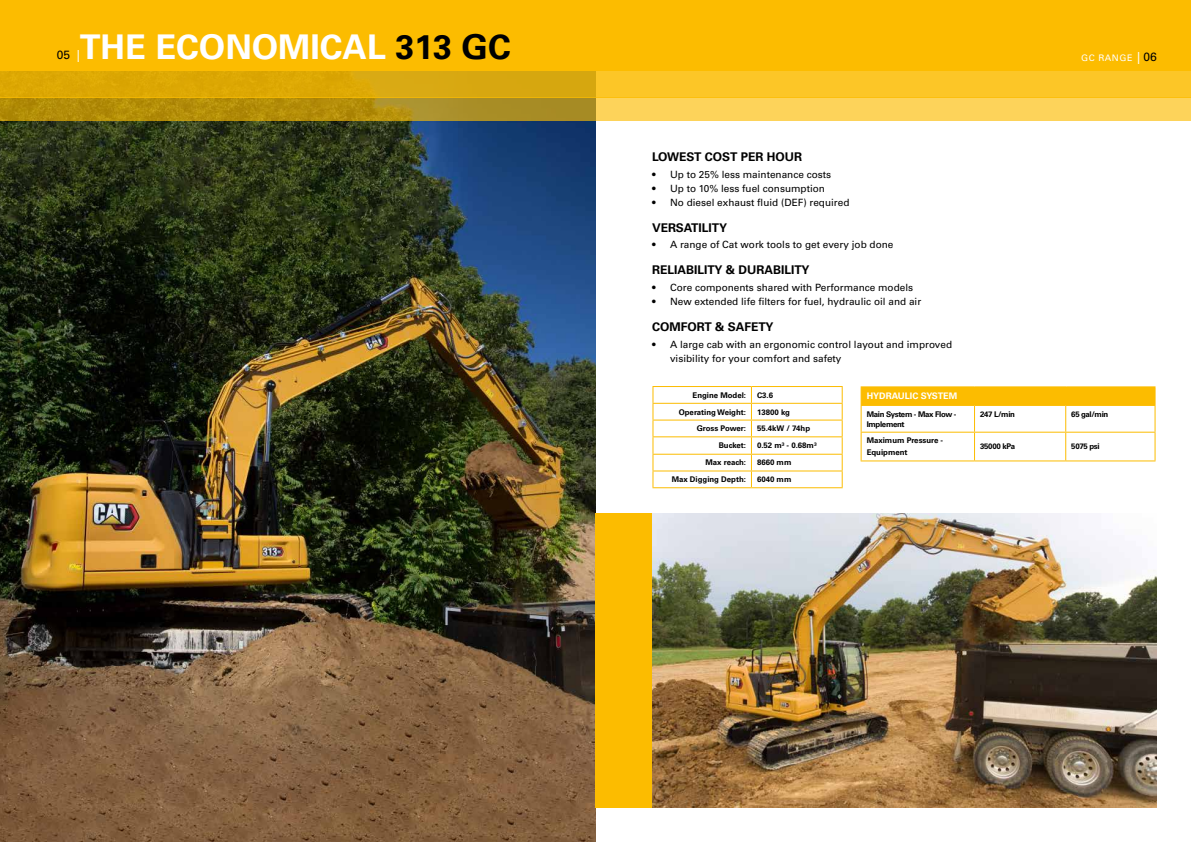
<style>
.page{position:relative;width:1191px;height:842px;background:#fff}
.page>*{position:absolute;margin:0;border:0;box-sizing:border-box;transform-origin:0 0}
.t1{font:700 34px "Univers LT Std";color:#fff}
.t2{font:700 12px "Univers LT Std";color:#000}
.t3{font:12px "Univers LT Std";color:#000}
.t4{font:10px/14px "Univers LT Std";color:#000}
.t5{font:700 9px "Univers LT Std";color:#fff}
.t6{font:9px "Univers LT Std";letter-spacing:.06em;color:#fff}
.t7{font:700 7.8px/12px "Univers LT Std";color:#000}
.t8{font:700 7.8px/10px "Univers LT Std";letter-spacing:-.04em;color:#000}
.s1{color:#000}
.s2{color:#fff}
.s3{font-size:12px}
.s4{font-size:12px;color:#000}
</style>
<div class="page">
<img style="left:0;top:121px;width:595px;height:721px">
<div style="left:0;top:0;width:1191px;height:56px;background:#fcbc00"></div>
<svg style="left:0;top:56px;width:1191px;height:41px;background:#f1b80f"></svg>
<svg style="left:0;top:97px;width:1191px;height:24px;background:#d7b034"></svg>
<hr style="left:860px;top:386px;width:114px;height:1px;background:#fcbc00">
<hr style="left:974px;top:386px;width:92px;height:1px;background:#fcbc00">
<svg style="left:860px;top:387px;width:295px;height:73px"></svg>
<hr style="left:860px;top:460px;width:114px;height:1px;background:#fcbc00">
<hr style="left:974px;top:460px;width:91px;height:1px;background:#fcbc00">
<hr style="left:1065px;top:460px;width:90px;height:1px;background:#fcbc00">
<hr style="left:1066px;top:386px;width:89px;height:1px;background:#fcbc00">
<img style="left:652px;top:513px;width:505px;height:295px">
<div style="left:595px;top:513px;width:57px;height:295px;background:#fcbc00"></div>
<hr style="left:652px;top:403px;width:99px;height:1px;background:#fcbc00">
<hr style="left:751px;top:403px;width:91px;height:1px;background:#fcbc00">
<hr style="left:652px;top:420px;width:99px;height:1px;background:#fcbc00">
<hr style="left:751px;top:420px;width:91px;height:1px;background:#fcbc00">
<hr style="left:652px;top:436px;width:99px;height:1px;background:#fcbc00">
<hr style="left:751px;top:436px;width:91px;height:1px;background:#fcbc00">
<hr style="left:652px;top:454px;width:99px;height:1px;background:#fcbc00">
<hr style="left:751px;top:454px;width:91px;height:1px;background:#fcbc00">
<hr style="left:652px;top:470px;width:99px;height:1px;background:#fcbc00">
<svg style="left:652px;top:387px;width:1px;height:100px"></svg>
<hr style="left:751px;top:470px;width:91px;height:1px;background:#fcbc00">
<svg style="left:751px;top:387px;width:1px;height:100px"></svg>
<hr style="left:652px;top:487px;width:99px;height:1px;background:#fcbc00">
<hr style="left:751px;top:487px;width:91px;height:1px;background:#fcbc00">
<svg style="left:841px;top:387px;width:1px;height:100px"></svg>
<hr style="left:652px;top:386px;width:99px;height:1px;background:#fcbc00">
<hr style="left:751px;top:386px;width:91px;height:1px;background:#fcbc00">
<h1 class="t1" style="left:80px;top:27px;width:432px">THE ECONOMICAL <span class="s1">313 GC</span></h1>
<p class="t3" style="left:57px;top:47px;width:25px">05 <span class="s2">|</span></p>
<p class="t2" style="left:652px;top:150px;width:152px">LOWEST COST PER HOUR</p>
<p class="t4" style="left:652px;top:167px;width:181px">• Up to 25% less maintenance costs</p>
<p class="t4" style="left:652px;top:181px;width:175px">• Up to 10% less fuel consumption</p>
<p class="t4" style="left:652px;top:195px;width:199px">• No diesel exhaust fluid (DEF) required</p>
<p class="t2" style="left:652px;top:220px;width:77px">VERSATILITY</p>
<p class="t4" style="left:652px;top:238px;width:243px">• A range of Cat work tools to get every job done</p>
<p class="t2" style="left:652px;top:263px;width:159px">RELIABILITY &amp; DURABILITY</p>
<p class="t4" style="left:652px;top:280px;width:263px">• Core components shared with Performance models</p>
<p class="t4" style="left:652px;top:294px;width:271px">• New extended life filters for fuel, hydraulic oil and air</p>
<p class="t2" style="left:652px;top:319px;width:123px">COMFORT &amp; SAFETY</p>
<p class="t4" style="left:670px;top:337px;width:284px;text-indent:-18px">• A large cab with an ergonomic control layout and improved visibility for your comfort and safety</p>
<p class="t6" style="left:1081px;top:53px;width:77px">GC RANGE <span class="s3">|</span> <span class="s4">06</span></p>
<p class="t7" style="left:692px;top:389px;width:55px">Engine Model:</p>
<p class="t7" style="left:757px;top:389px;width:18px">C3.6</p>
<p class="t7" style="left:679px;top:406px;width:69px">Operating Weight:</p>
<p class="t7" style="left:757px;top:406px;width:34px">13800 kg</p>
<p class="t7" style="left:697px;top:423px;width:51px">Gross Power:</p>
<p class="t7" style="left:757px;top:423px;width:55px">55.4kW / 74hp</p>
<p class="t7" style="left:718px;top:439px;width:29px">Bucket:</p>
<p class="t7" style="left:757px;top:439px;width:61px">0.52 m³ - 0.68m³</p>
<p class="t7" style="left:705px;top:457px;width:42px">Max reach:</p>
<p class="t7" style="left:757px;top:457px;width:36px">8660 mm</p>
<p class="t7" style="left:671px;top:473px;width:76px">Max Digging Depth:</p>
<p class="t7" style="left:757px;top:473px;width:36px">6040 mm</p>
<p class="t5" style="left:866px;top:390px;width:92px">HYDRAULIC SYSTEM</p>
<p class="t8" style="left:866px;top:409px;width:91px">Main System - Max Flow -<br>Implement</p>
<p class="t7" style="left:980px;top:408px;width:36px">247 L/min</p>
<p class="t7" style="left:1071px;top:408px;width:39px">65 gal/min</p>
<p class="t7" style="left:866px;top:435px;width:78px">Maximum Pressure -<br>Equipment</p>
<p class="t8" style="left:980px;top:442px;width:36px">35000 kPa</p>
<p class="t7" style="left:1071px;top:441px;width:30px">5075 psi</p>
</div>
